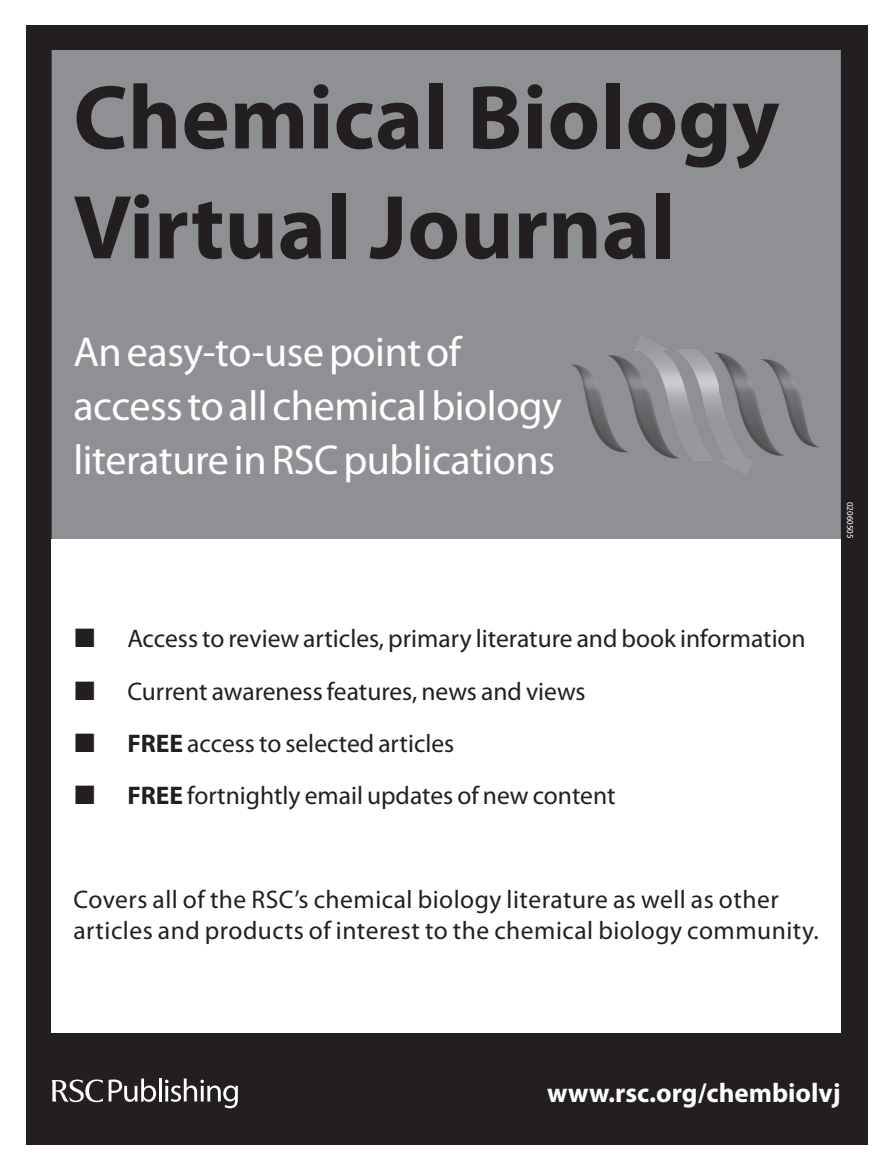
<style>
.page{position:relative;width:893px;height:1170px;background:#fff}
.page>*{position:absolute;margin:0;border:0;box-sizing:border-box;transform-origin:0 0}
.t1{font:700 91.5px/109.8px "Myriad Pro";color:#231f20}
.t2{font:42px/54px "Myriad Pro";letter-spacing:-.01em;color:#fff}
.t3{font:700 27px "Myriad Pro";color:#fff}
.t4{font:25.5px/52.2px "Myriad Pro";color:#231f20}
.t5{font:25.5px/30.6px "Myriad Pro";letter-spacing:.02em;color:#231f20}
.t6{font:9px "Myriad";color:#fff}
.s1{font-weight:700}
</style>
<div class="page">
<div style="left:26px;top:25px;width:841px;height:1119px;background:#231f20"></div>
<div style="left:52px;top:50px;width:789px;height:914px;background:#8e9093"></div>
<div style="left:51px;top:539px;width:789px;height:493px;background:#fff"></div>
<img style="left:570px;top:336px;width:250px;height:138px">
<svg style="left:52px;top:1079px;width:51px;height:22px"></svg>
<svg style="left:109px;top:1078px;width:47px;height:23px"></svg>
<hr style="left:159px;top:1078px;width:2px;height:23px;background:#fff">
<svg style="left:165px;top:1078px;width:73px;height:30px"></svg>
<h1 class="t1" style="left:73px;top:64px;width:708px">Chemical Biology<br>Virtual Journal</h1>
<h2 class="t2" style="left:73px;top:326px;width:490px">An easy-to-use point of access to all chemical biology literature in RSC publications</h2>
<p class="t6" style="left:855px;top:501px;width:38px;rotate:90deg">02060505</p>
<p class="t4" style="left:127px;top:613px;width:680px">Access to review articles, primary literature and book information Current awareness features, news and views<br><span class="s1">FREE</span> access to selected articles<br><span class="s1">FREE</span> fortnightly email updates of new content</p>
<p class="t5" style="left:73px;top:884px;width:747px">Covers all of the RSC’s chemical biology literature as well as other articles and products of interest to the chemical biology community.</p>
<p class="t3" style="left:547px;top:1077px;width:295px">www.rsc.org/chembiolvj</p>
</div>
